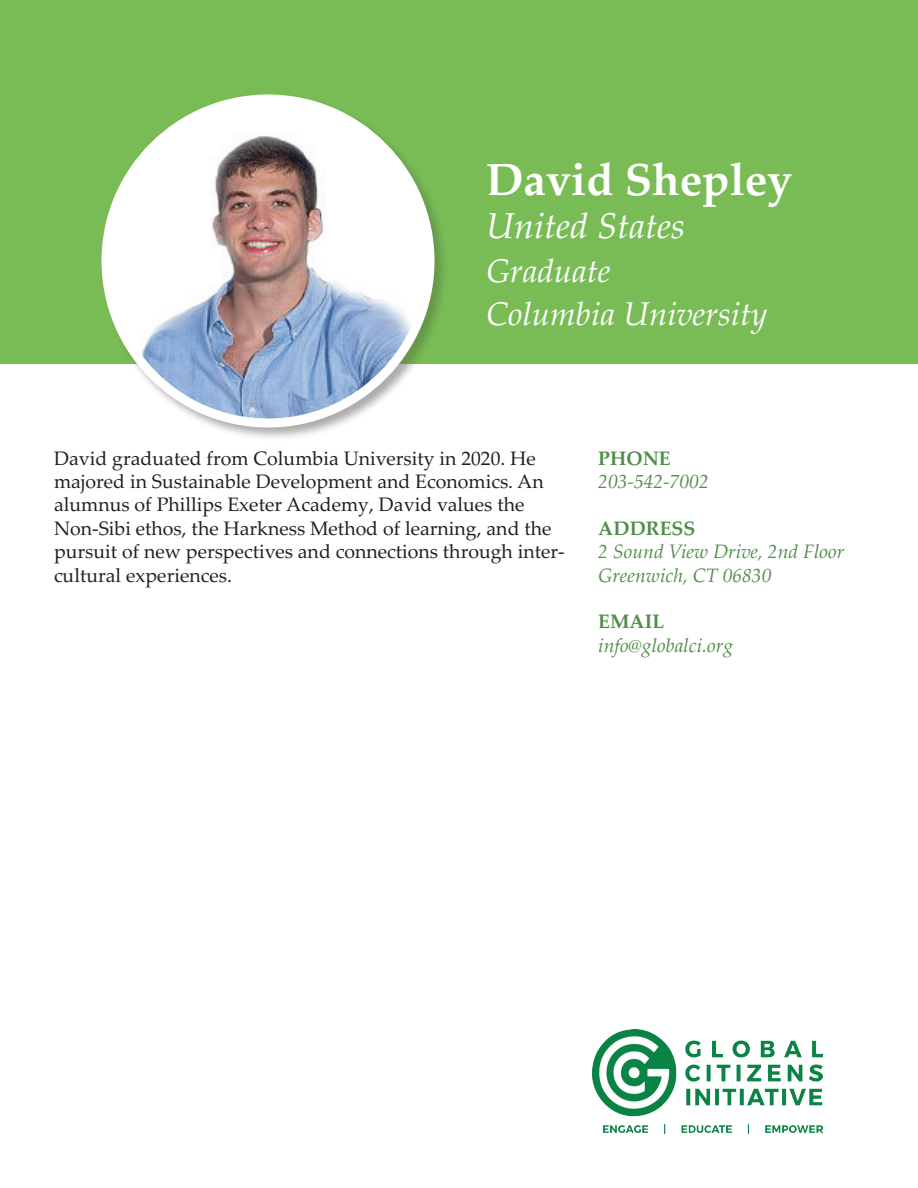
<style>
.page{position:relative;width:918px;height:1188px;background:#fff}
.page>*{position:absolute;margin:0;border:0;box-sizing:border-box;transform-origin:0 0}
.t1{font:700 45px "Palatino Linotype";color:#fff}
.t2{font:italic 36px "Palatino Linotype";color:#fff}
.t3{font:italic 33px/43.5px "Palatino Linotype";color:#fff}
.t4{font:19.5px/23.4px "Palatino Linotype";color:#231f20}
.t5{font:italic 19.5px/23.4px "Palatino Linotype";color:#508e49}
.t6{font:700 19.5px "Palatino Linotype";color:#508e49}
</style>
<div class="page">
<img style="left:593px;top:1029px;width:229px;height:105px">
<div style="left:0;top:0;width:918px;height:364px;background:#79bc56"></div>
<div style="left:100px;top:93px;width:349px;height:349px;background:#231f20;opacity:.23"></div>
<img style="left:106px;top:99px;width:324px;height:324px;border-radius:162px">
<div style="left:102px;top:94px;width:333px;height:334px;border:9px solid #fff;border-radius:50%"></div>
<h1 class="t1" style="left:486px;top:148px;width:308px">David Shepley</h1>
<h2 class="t2" style="left:486px;top:201px;width:201px">United States</h2>
<h3 class="t3" style="left:486px;top:248px;width:283px">Graduate<br>Columbia University</h3>
<p class="t4" style="left:54px;top:445px;width:512px">David graduated from Columbia University in 2020. He majored in Sustainable Development and Economics. An alumnus of Phillips Exeter Academy, David values the Non-Sibi ethos, the Harkness Method of learning, and the pursuit of new perspectives and connections through inter&shy;cultural experiences.</p>
<p class="t6" style="left:598px;top:444px;width:74px">PHONE</p>
<p class="t5" style="left:598px;top:469px;width:112px">203-542-7002</p>
<p class="t6" style="left:598px;top:514px;width:99px">ADDRESS</p>
<p class="t5" style="left:598px;top:539px;width:248px">2 Sound View Drive, 2nd Floor<br>Greenwich, CT 06830</p>
<p class="t6" style="left:598px;top:608px;width:67px">EMAIL</p>
<p class="t5" style="left:598px;top:633px;width:136px">info@globalci.org</p>
</div>
